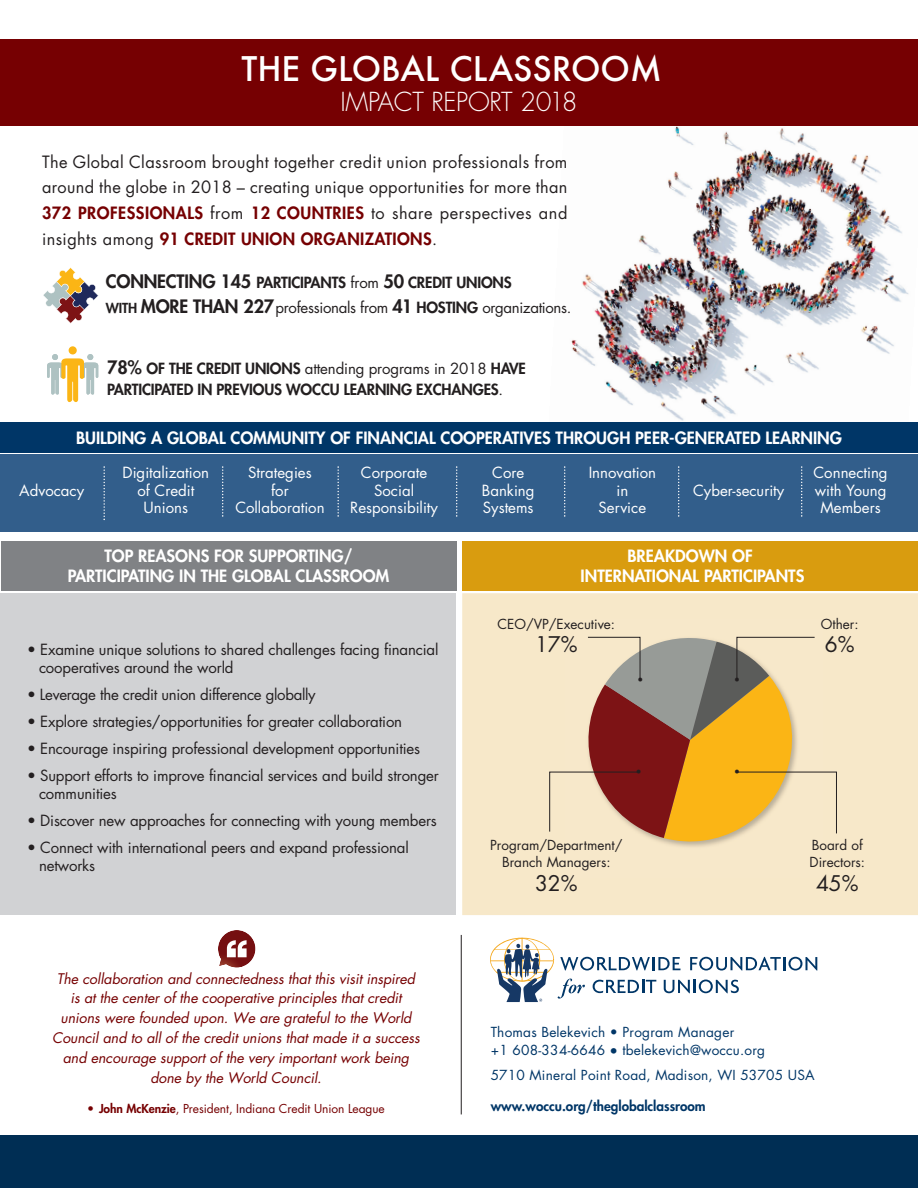
<style>
.page{position:relative;width:918px;height:1188px;background:#fff}
.page>*{position:absolute;margin:0;border:0;box-sizing:border-box;transform-origin:0 0}
.t1{font:500 33px "Futura";color:#fff}
.t2{font:300 25.5px "Futura";letter-spacing:-.01em;color:#fff}
.t3{font:21px "Futura";color:#231f20}
.t4{font:18px "Helvetica";color:#231f20}
.t5{font:16.5px/25.8px "Futura";letter-spacing:.02em;color:#231f20;text-align:justify}
.t6{font:800 16.5px/20.7px "Futura";color:#fff;text-align:center}
.t7{font:15px/18px "Futura";letter-spacing:-.01em;color:#231f20}
.t8{font:15px/17.7px "Futura";color:#fff;text-align:center}
.t9{font:800 15px/21px "Futura";letter-spacing:-.01em;color:#231f20}
.t10{font:italic 14.25px/19.8px "Futura";color:#760002;text-align:center}
.t11{font:13.5px/18.8px "Futura";letter-spacing:.015em;color:#003667}
.t12{font:13.5px/17.7px "Futura";color:#231f20}
.t13{font:800 13.5px "Futura";color:#003667}
.t14{font:12px "Futura";letter-spacing:-.005em;color:#760002}
.s1{font-weight:800;color:#760002}
.s2{font-weight:800;font-size:18px}
.s3{font-weight:800}
.s4{font-weight:800;font-size:13.5px}
.s5{font-size:18px}
.s6{font-weight:400}
.s7{font-family:"Lucida Grande"}
</style>
<div class="page">
<div style="left:462px;top:593px;width:456px;height:322px;background:#f7e8c9"></div>
<div style="left:566px;top:620px;width:256px;height:258px;background:#f7e8ca"></div>
<img style="left:548px;top:107px;width:370px;height:316px">
<div style="left:0;top:423px;width:918px;height:30px;background:#003667"></div>
<div style="left:0;top:455px;width:918px;height:77px;background:#325e8b"></div>
<div style="left:0;top:593px;width:456px;height:322px;background:#d1d2d4"></div>
<svg style="left:490px;top:938px;width:327px;height:64px"></svg>
<div style="left:0;top:39px;width:917px;height:87px;background:#760002"></div>
<div style="left:0;top:1135px;width:918px;height:53px;background:#002e54"></div>
<svg style="left:47px;top:354px;width:51px;height:48px"></svg>
<div style="left:69px;top:346px;width:8px;height:8px;background:#fbb515;border-radius:50%"></div>
<svg style="left:43px;top:267px;width:56px;height:57px"></svg>
<svg style="left:218px;top:930px;width:37px;height:38px"></svg>
<hr style="left:461px;top:935px;width:1px;height:179px;background:#231f20">
<svg style="left:103px;top:466px;width:2px;height:54px"></svg>
<svg style="left:222px;top:466px;width:1px;height:51px"></svg>
<svg style="left:337px;top:466px;width:2px;height:51px"></svg>
<svg style="left:456px;top:466px;width:1px;height:51px"></svg>
<svg style="left:564px;top:466px;width:1px;height:51px"></svg>
<svg style="left:678px;top:466px;width:1px;height:51px"></svg>
<svg style="left:801px;top:466px;width:1px;height:51px"></svg>
<div style="left:1px;top:541px;width:455px;height:50px;background:#808285"></div>
<div style="left:462px;top:541px;width:456px;height:50px;background:#d99c0f"></div>
<svg style="left:549px;top:630px;width:288px;height:223px;background:#cea97b"></svg>
<h1 class="t1" style="left:241px;top:51px;width:422px">THE GLOBAL CLASSROOM</h1>
<h2 class="t2" style="left:340px;top:90px;width:239px">IMPACT REPORT 2018</h2>
<p class="t5" style="left:42px;top:150px;width:527px">The Global Classroom brought together credit union professionals from around the globe in 2018 – creating unique opportunities for more than <span class="s1">372 PROFESSIONALS</span> from <span class="s1">12 COUNTRIES</span> to share perspectives and insights among <span class="s1">91 CREDIT UNION ORGANIZATIONS</span>.</p>
<p class="t7" style="left:106px;top:271px;width:467px;line-height:25.5px"><span class="s2">CONNECTING 145</span> <span class="s3">PARTICIPANTS</span> from <span class="s2">50</span> <span class="s3">CREDIT UNIONS<br></span><span class="s4">WITH</span> <span class="s2">MORE THAN 227</span>professionals from <span class="s2">41</span> <span class="s3">HOSTING</span> organizations.</p>
<p class="t9" style="left:107px;top:359px;width:420px"><span class="s5">78%</span> OF THE CREDIT UNIONS <span class="s6">attending programs in 2018</span> HAVE<br>PARTICIPATED IN PREVIOUS WOCCU LEARNING EXCHANGES<span class="s6">.</span></p>
<p class="t6" style="left:76px;top:428px;width:768px">BUILDING A GLOBAL COMMUNITY OF FINANCIAL COOPERATIVES THROUGH PEER-GENERATED LEARNING</p>
<p class="t8" style="left:19px;top:483px;width:66px">Advocacy</p>
<p class="t8" style="left:123px;top:465px;width:88px">Digitalization of Credit<br>Unions</p>
<p class="t8" style="left:235px;top:465px;width:91px">Strategies<br>for<br>Collaboration</p>
<p class="t8" style="left:350px;top:465px;width:89px">Corporate<br>Social<br>Responsibility</p>
<p class="t8" style="left:482px;top:465px;width:54px">Core<br>Banking<br>Systems</p>
<p class="t8" style="left:589px;top:465px;width:69px">Innovation in<br>Service</p>
<p class="t8" style="left:693px;top:483px;width:93px">Cyber-security</p>
<p class="t8" style="left:814px;top:465px;width:76px">Connecting with Young<br>Members</p>
<p class="t6" style="left:68px;top:546px;width:323px">TOP REASONS FOR SUPPORTING/<br>PARTICIPATING IN THE GLOBAL CLASSROOM</p>
<p class="t6" style="left:581px;top:546px;width:225px">BREAKDOWN OF<br>INTERNATIONAL PARTICIPANTS</p>
<p class="t7" style="left:39px;top:642px;width:401px;text-indent:-12px">• Examine unique solutions to shared challenges facing financial cooperatives around the world</p>
<p class="t7" style="left:27px;top:687px;width:290px">• Leverage the credit union difference globally</p>
<p class="t7" style="left:27px;top:714px;width:377px">• Explore strategies/opportunities for greater collaboration</p>
<p class="t7" style="left:27px;top:741px;width:395px">• Encourage inspiring professional development opportunities</p>
<p class="t7" style="left:39px;top:768px;width:401px;text-indent:-12px">• Support efforts to improve financial services and build stronger communities</p>
<p class="t7" style="left:27px;top:813px;width:411px">• Discover new approaches for connecting with young members</p>
<p class="t7" style="left:39px;top:840px;width:371px;text-indent:-12px">• Connect with international peers and expand professional networks</p>
<p class="t10" style="left:52px;top:970px;width:372px">The collaboration and connectedness that this visit inspired is at the center of the cooperative principles that credit unions were founded upon. We are grateful to the World Council and to all of the credit unions that made it a success and encourage support of the very important work being done by the World Council.</p>
<p class="t14" style="left:87px;top:1103px;width:299px">• <span class="s3">John McKenzie</span>, President, Indiana Credit Union League</p>
<p class="t12" style="left:498px;top:616px;width:119px">CEO/VP/Executive:</p>
<h3 class="t3" style="left:535px;top:635px;width:44px">17%</h3>
<p class="t4" style="left:637px;top:673px;width:8px">•</p>
<p class="t4" style="left:734px;top:673px;width:8px">•</p>
<p class="t4" style="left:636px;top:765px;width:8px">•</p>
<p class="t4" style="left:734px;top:765px;width:8px">•</p>
<p class="t12" style="left:490px;top:837px;width:134px;text-align:center">Program/Department/<br>Branch Managers:</p>
<h3 class="t3" style="left:535px;top:874px;width:44px">32%</h3>
<p class="t12" style="left:821px;top:616px;width:39px">Other:</p>
<h3 class="t3" style="left:825px;top:635px;width:31px">6%</h3>
<p class="t12" style="left:810px;top:837px;width:57px">Board of<br>Directors:</p>
<h3 class="t3" style="left:816px;top:874px;width:44px">45%</h3>
<p class="t11" style="left:491px;top:1023px;width:276px">Thomas Belekevich • Program Manager<br>+1 608-334-6646 <span class="s7">●</span> tbelekevich@woccu.org</p>
<p class="t11" style="left:491px;top:1067px;width:325px">5710 Mineral Point Road, Madison, WI 53705 USA</p>
<p class="t13" style="left:491px;top:1100px;width:217px">www.woccu.org/theglobalclassroom</p>
</div>
